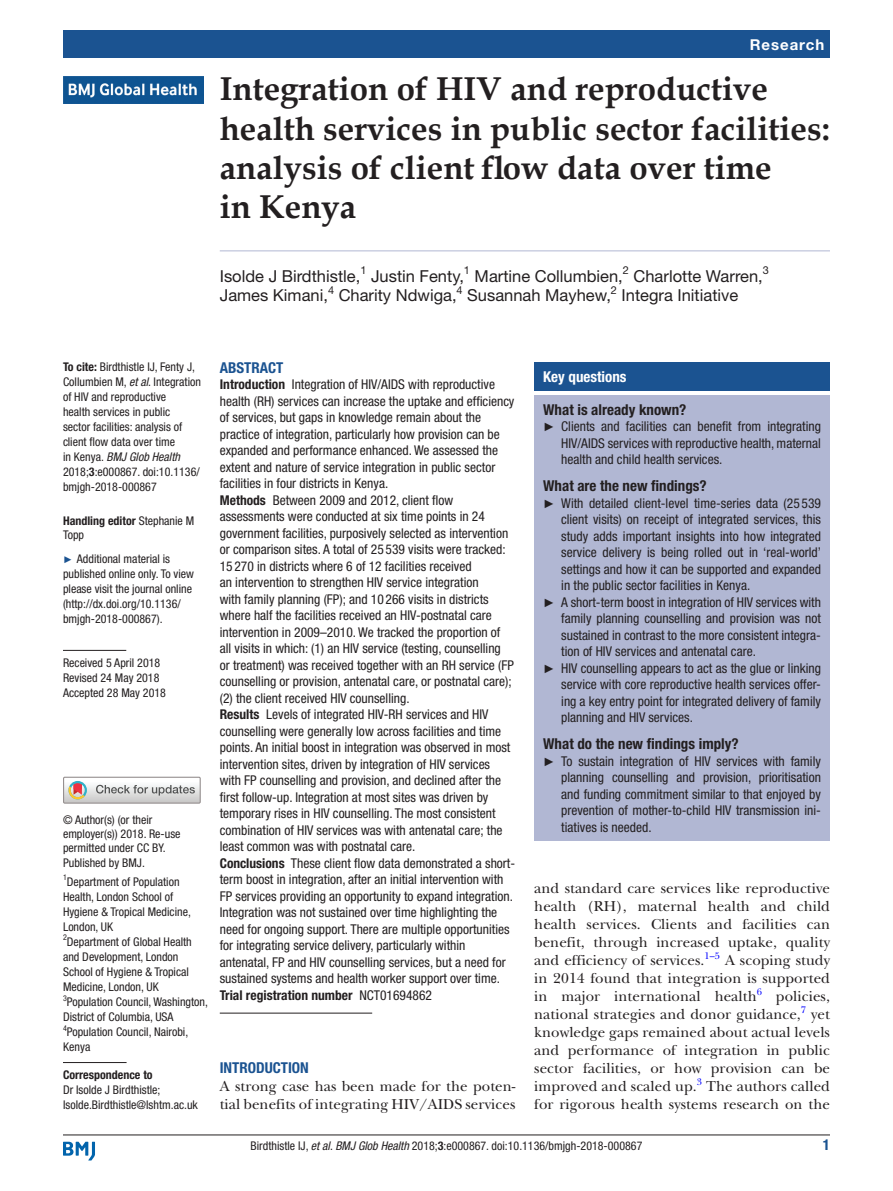
<style>
.page{position:relative;width:893px;height:1191px;background:#fff}
.page>*{position:absolute;margin:0;border:0;box-sizing:border-box;transform-origin:0 0}
.t1{font:700 33px/39px "Book Antiqua";color:#231f20}
.t2{font:16.5px "Helvetica Neue LT Std";color:#231f20}
.t3{font:15px/18px "New Baskerville";letter-spacing:.005em;color:#231f20;text-align:justify}
.t4{font:700 condensed 15px "Helvetica Neue LT Std";color:#231f20}
.t5{font:700 condensed 15px "Helvetica Neue LT Std";color:#1b5391}
.t6{font:700 condensed 15px "Helvetica Neue LT Std";color:#fff}
.t7{font:700 15px "Helvetica Neue LT Std";letter-spacing:.065em;color:#fff}
.t8{font:condensed 13.5px/16.5px "Helvetica Neue LT Std";color:#231f20;text-align:justify}
.t9{font:condensed 12px/15px "Helvetica Neue LT Std";color:#231f20}
.t10{font:700 condensed 12px/14.4px "Helvetica Neue LT Std";color:#231f20}
.t11{font:10.95px "Helvetica Neue LT Std";color:#231f20}
.t12{font:9.9px "New Baskerville";color:#00f}
.s1{font-weight:700}
.s2{font-style:italic}
.s3{font-weight:400}
.s4{font-family:"Arial";font-stretch:normal;font-size:9.75px;color:#1b5391}
.s5{font-family:"Arial";font-stretch:normal;font-size:12px}
</style>
<div class="page">
<hr style="left:63px;top:1134px;width:767px;height:1px;background:#231f20">
<svg style="left:63px;top:1141px;width:32px;height:19px"></svg>
<div style="left:63px;top:776px;width:138px;height:27px;border:1px solid #969090"></div>
<svg style="left:64px;top:777px;width:136px;height:26px"></svg>
<hr style="left:220px;top:250px;width:610px;height:1px;background:#b1b7d3">
<div style="left:63px;top:31px;width:767px;height:27px;background:#1b5391"></div>
<hr style="left:63px;top:650px;width:63px;height:1px;background:#231f20">
<hr style="left:63px;top:1062px;width:64px;height:1px;background:#231f20">
<img style="left:63px;top:77px;width:141px;height:27px">
<hr style="left:220px;top:1012px;width:152px;height:1px;background:#231f20">
<div style="left:534px;top:362px;width:296px;height:29px;background:#1b5391"></div>
<div style="left:534px;top:395px;width:296px;height:445px;background:#b1b7d3"></div>
<p class="t7" style="left:750px;top:35px;width:76px">Research</p>
<h1 class="t1" style="left:220px;top:70px;width:612px">Integration of HIV and reproductive health services in public sector facilities: analysis of client flow data over time<br>in Kenya</h1>
<p class="t2" style="left:220px;top:266px;width:142px">Isolde J Birdthistle,</p>
<p class="t11" style="left:360px;top:264px;width:8px">1</p>
<p class="t2" style="left:371px;top:266px;width:94px">Justin Fenty,</p>
<p class="t11" style="left:464px;top:264px;width:8px">1</p>
<p class="t2" style="left:475px;top:266px;width:150px">Martine Collumbien,</p>
<p class="t11" style="left:623px;top:264px;width:8px">2</p>
<p class="t2" style="left:634px;top:266px;width:131px">Charlotte Warren,</p>
<p class="t11" style="left:763px;top:264px;width:8px">3</p>
<p class="t2" style="left:220px;top:285px;width:110px">James Kimani,</p>
<p class="t11" style="left:328px;top:283px;width:8px">4</p>
<p class="t2" style="left:339px;top:285px;width:119px">Charity Ndwiga,</p>
<p class="t11" style="left:457px;top:283px;width:8px">4</p>
<p class="t2" style="left:467px;top:285px;width:145px">Susannah Mayhew,</p>
<p class="t11" style="left:611px;top:283px;width:8px">2</p>
<p class="t2" style="left:622px;top:285px;width:118px">Integra Initiative</p>
<p class="t9" style="left:63px;top:359px;width:140px"><span class="s1">To cite:</span> Birdthistle IJ, Fenty J,<br>Collumbien M, <span class="s2">et al</span>. Integration of HIV and reproductive<br>health services in public<br>sector facilities: analysis of client flow data over time<br>in Kenya. <span class="s2">BMJ Glob Health<br></span>2018;<span class="s1">3</span>:e000867. doi:10.1136/ bmjgh-2018-000867</p>
<p class="t10" style="left:63px;top:513px;width:133px">Handling editor <span class="s3">Stephanie M<br>Topp</span></p>
<p class="t9" style="left:63px;top:551px;width:133px"><span class="s4">►</span> Additional material is published online only. To view please visit the journal online (http://dx.doi.org/10.1136/ bmjgh-2018-000867).</p>
<p class="t9" style="left:63px;top:655px;width:104px">Received 5 April 2018<br>Revised 24 May 2018<br>Accepted 28 May 2018</p>
<p class="t9" style="left:63px;top:812px;width:119px;line-height:14.4px">© Author(s) (or their employer(s)) 2018. Re-use permitted under CC BY.<br>Published by BMJ.</p>
<p class="t9" style="left:63px;top:874px;width:147px"><sup>1</sup>Department of Population<br>Health, London School of<br>Hygiene &amp; Tropical Medicine,<br>London, UK<br><sup>2</sup>Department of Global Health and Development, London<br>School of Hygiene &amp; Tropical<br>Medicine, London, UK<br><sup>3</sup>Population Council, Washington,<br>District of Columbia, USA<br><sup>4</sup>Population Council, Nairobi,<br>Kenya</p>
<p class="t10" style="left:63px;top:1067px;width:91px">Correspondence to</p>
<p class="t9" style="left:63px;top:1082px;width:136px">Dr Isolde J Birdthistle;<br>Isolde.Birdthistle@lshtm.ac.uk</p>
<p class="t5" style="left:220px;top:358px;width:49px">Abstract</p>
<p class="t8" style="left:220px;top:376px;width:297px;text-align:left"><span class="s1">Introduction</span> Integration of HIV/AIDS with reproductive health (RH) services can increase the uptake and efficiency of services, but gaps in knowledge remain about the practice of integration, particularly how provision can be expanded and performance enhanced. We assessed the extent and nature of service integration in public sector facilities in four districts in Kenya.<br><span class="s1">Methods</span> Between 2009 and 2012, client flow assessments were conducted at six time points in 24 government facilities, purposively selected as intervention or comparison sites. A total of 25 539 visits were tracked:<br>15 270 in districts where 6 of 12 facilities received<br>an intervention to strengthen HIV service integration<br>with family planning (FP); and 10 266 visits in districts where half the facilities received an HIV-postnatal care intervention in 2009–2010. We tracked the proportion of all visits in which: (1) an HIV service (testing, counselling<br>or treatment) was received together with an RH service (FP counselling or provision, antenatal care, or postnatal care); (2) the client received HIV counselling.<br><span class="s1">Results</span> Levels of integrated HIV-RH services and HIV counselling were generally low across facilities and time points. An initial boost in integration was observed in most intervention sites, driven by integration of HIV services<br>with FP counselling and provision, and declined after the first follow-up. Integration at most sites was driven by temporary rises in HIV counselling. The most consistent combination of HIV services was with antenatal care; the least common was with postnatal care.<br><span class="s1">Conclusions</span> These client flow data demonstrated a short&shy;term boost in integration, after an initial intervention with FP services providing an opportunity to expand integration.<br>Integration was not sustained over time highlighting the need for ongoing support. There are multiple opportunities for integrating service delivery, particularly within antenatal, FP and HIV counselling services, but a need for sustained systems and health worker support over time.<br><span class="s1">Trial registration number</span> NCT01694862</p>
<p class="t5" style="left:220px;top:1059px;width:91px">Introduction</p>
<p class="t3" style="left:220px;top:1077px;width:297px">A strong case has been made for the poten&shy;tial benefits of integrating HIV/AIDS services</p>
<p class="t6" style="left:543px;top:367px;width:85px">Key questions</p>
<p class="t4" style="left:543px;top:400px;width:145px">What is already known?</p>
<p class="t8" style="left:561px;top:418px;width:261px;text-indent:-18px"><span class="s5">►</span> Clients and facilities can benefit from integrating HIV/AIDS services with reproductive health, maternal health and child health services.</p>
<p class="t4" style="left:543px;top:476px;width:165px">What are the new findings?</p>
<p class="t8" style="left:543px;top:494px;width:279px"><span class="s5">►</span> With detailed client-level time-series data (25 539</p>
<p class="t8" style="left:561px;top:511px;width:261px">client visits) on receipt of integrated services, this</p>
<p class="t8" style="left:561px;top:527px;width:261px">study adds important insights into how integrated</p>
<p class="t8" style="left:561px;top:544px;width:261px">service delivery is being rolled out in ‘real-world’</p>
<p class="t8" style="left:561px;top:560px;width:261px">settings and how it can be supported and expanded</p>
<p class="t8" style="left:561px;top:577px;width:191px">in the public sector facilities in Kenya.</p>
<p class="t8" style="left:543px;top:593px;width:279px"><span class="s5">►</span> A short-term boost in integration of HIV services with</p>
<p class="t8" style="left:561px;top:610px;width:261px">family planning counselling and provision was not</p>
<p class="t8" style="left:561px;top:626px;width:261px">sustained in contrast to the more consistent integra-</p>
<p class="t8" style="left:561px;top:643px;width:196px">tion of HIV services and antenatal care.</p>
<p class="t8" style="left:543px;top:659px;width:279px"><span class="s5">►</span> HIV counselling appears to act as the glue or linking</p>
<p class="t8" style="left:561px;top:676px;width:261px">service with core reproductive health services offer-</p>
<p class="t8" style="left:561px;top:692px;width:261px">ing a key entry point for integrated delivery of family</p>
<p class="t8" style="left:561px;top:709px;width:133px">planning and HIV services.</p>
<p class="t4" style="left:543px;top:734px;width:197px">What do the new findings imply?</p>
<p class="t8" style="left:561px;top:752px;width:261px;text-indent:-18px"><span class="s5">►</span> To sustain integration of HIV services with family planning counselling and provision, prioritisation and funding commitment similar to that enjoyed by prevention of mother-to-child HIV transmission ini&shy;tiatives is needed.</p>
<p class="t3" style="left:534px;top:879px;width:297px">and standard care services like reproductive health (RH), maternal health and child health services. Clients and facilities can benefit, through increased uptake, quality and efficiency of services.</p>
<p class="t12" style="left:705px;top:949px;width:17px">1–5</p>
<p class="t3" style="left:534px;top:951px;width:297px;text-indent:191px">A scoping study in 2014 found that integration is supported in major international health</p>
<p class="t12" style="left:757px;top:985px;width:7px">6</p>
<p class="t3" style="left:534px;top:987px;width:297px;text-indent:242px">policies, national strategies and donor guidance,</p>
<p class="t12" style="left:801px;top:1003px;width:7px">7</p>
<p class="t3" style="left:534px;top:1005px;width:297px;text-indent:277px">yet knowledge gaps remained about actual levels and performance of integration in public sector facilities, or how provision can be improved and scaled up.</p>
<p class="t12" style="left:697px;top:1075px;width:7px">3</p>
<p class="t3" style="left:534px;top:1077px;width:297px;text-align:right">The authors called<br>for rigorous health systems research on the</p>
<p class="t9" style="left:251px;top:1137px;width:393px">Birdthistle IJ, <span class="s2">et al</span>. <span class="s2">BMJ Glob Health</span> 2018;<span class="s1">3</span>:e000867. doi:10.1136/bmjgh-2018-000867</p>
<p class="t5" style="left:823px;top:1135px;width:9px">1</p>
</div>
